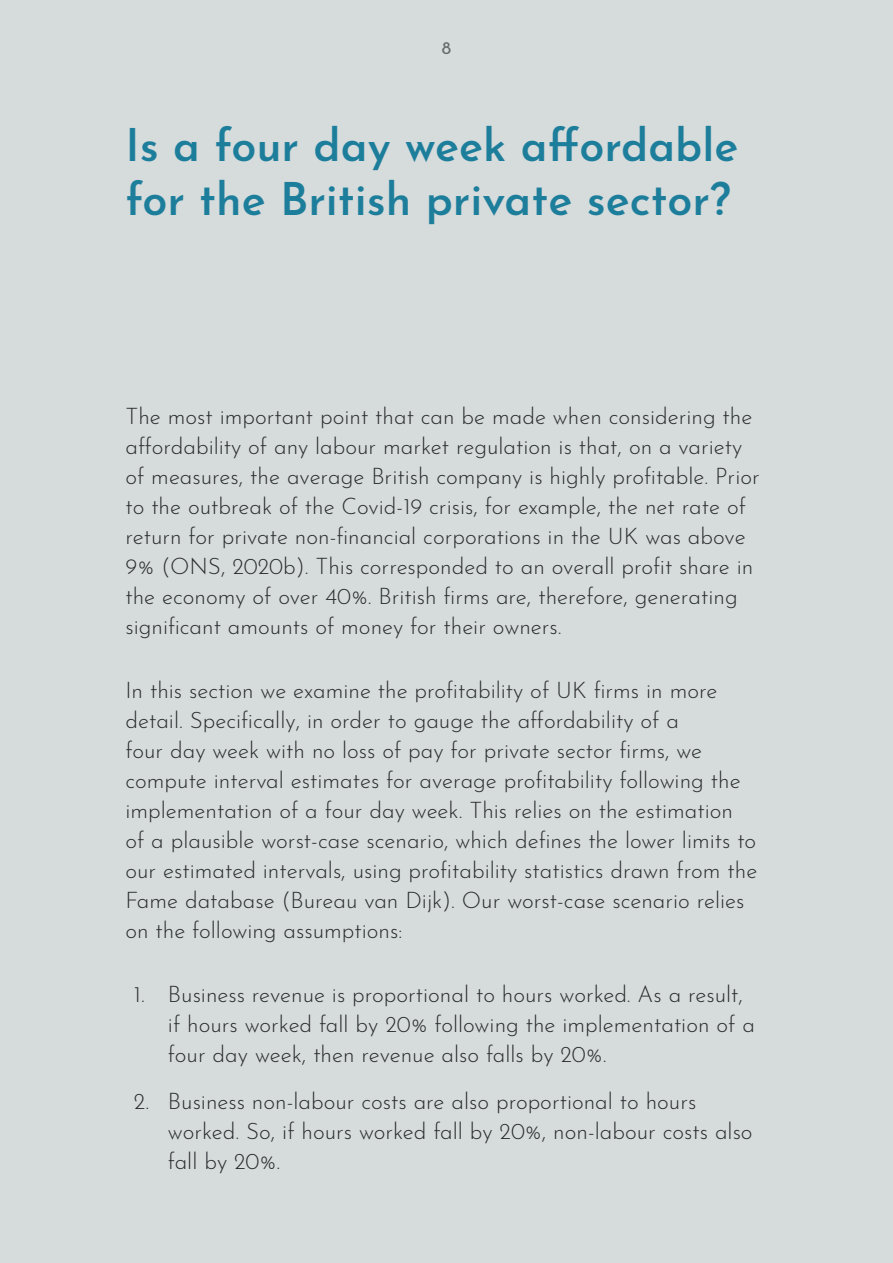
<style>
.page{position:relative;width:893px;height:1263px;background:#d6dbdb}
.page>*{position:absolute;margin:0;border:0;box-sizing:border-box;transform-origin:0 0}
.section_title{font:600 45px/54px "Josefin Sans";color:#1d7e9c}
.BodyText{font:300 22.5px/30px "Josefin Sans";color:#292c2f}
.t1{font:18px "Josefin Sans";color:#656a6c}
</style>
<div class="page">
<p class="t1" style="left:442px;top:33px;width:11px">8</p>
<p class="section_title" style="left:125px;top:113px;width:614px">Is a four day week affordable for the British private sector?</p>
<p class="BodyText" style="left:125px;top:399px;width:636px">The most important point that can be made when considering the affordability of any labour market regulation is that, on a variety of measures, the average British company is highly profitable. Prior to the outbreak of the Covid-19 crisis, for example, the net rate of return for private non-financial corporations in the UK was above 9% (ONS, 2020b). This corresponded to an overall profit share in the economy of over 40%. British firms are, therefore, generating significant amounts of money for their owners.</p>
<p class="BodyText" style="left:125px;top:673px;width:633px">In this section we examine the profitability of UK firms in more detail. Specifically, in order to gauge the affordability of a<br>four day week with no loss of pay for private sector firms, we compute interval estimates for average profitability following the implementation of a four day week. This relies on the estimation of a plausible worst-case scenario, which defines the lower limits to our estimated intervals, using profitability statistics drawn from the Fame database (Bureau van Dijk). Our worst-case scenario relies on the following assumptions:</p>
<p class="BodyText" style="left:168px;top:977px;width:588px;text-indent:-34px">1. Business revenue is proportional to hours worked. As a result, if hours worked fall by 20% following the implementation of a four day week, then revenue also falls by 20%.</p>
<p class="BodyText" style="left:168px;top:1084px;width:586px;text-indent:-34px">2. Business non-labour costs are also proportional to hours worked. So, if hours worked fall by 20%, non-labour costs also fall by 20%.</p>
</div>
